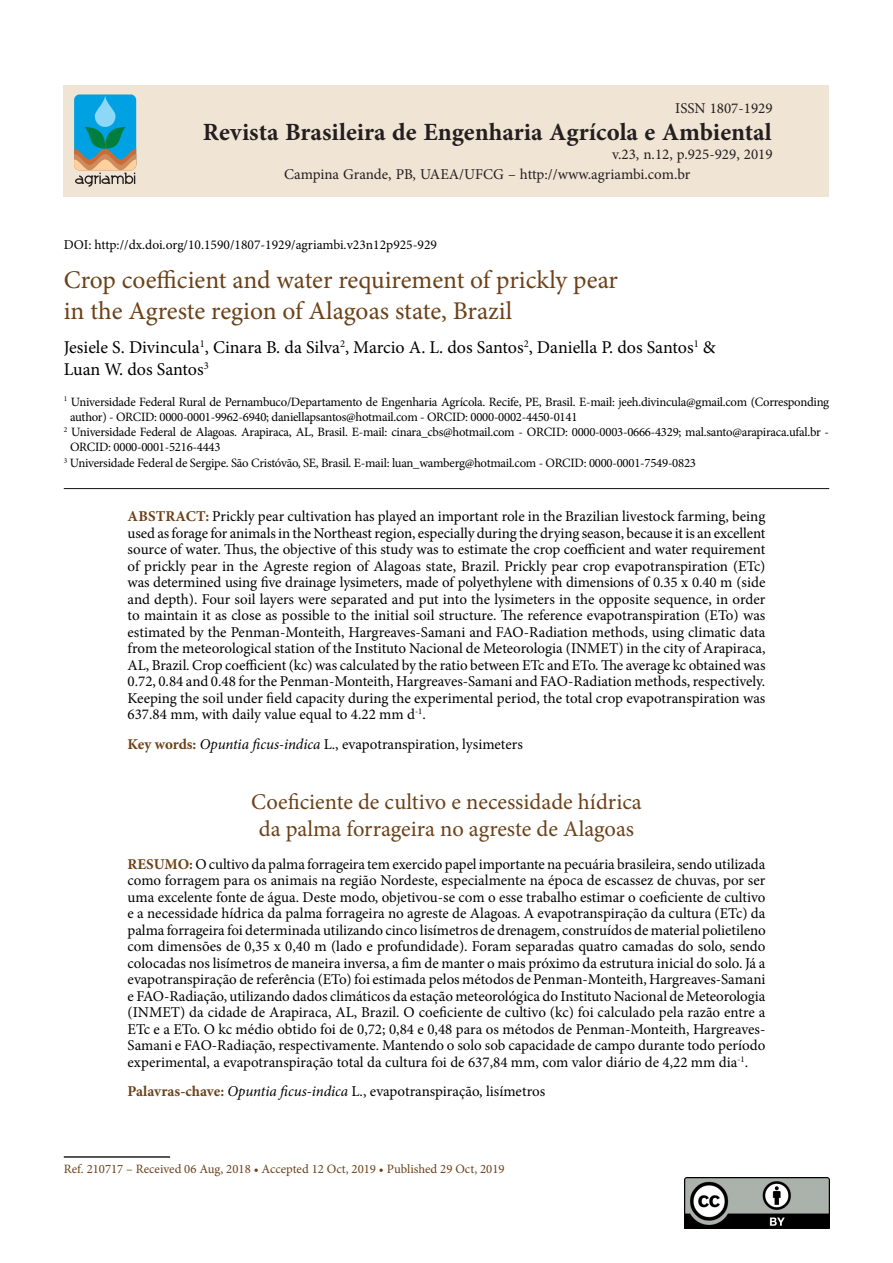
<style>
.page{position:relative;width:893px;height:1263px;background:#fff}
.page>*{position:absolute;margin:0;border:0;box-sizing:border-box;transform-origin:0 0}
.Titulo_RBEAA{font:25.5px "Minion Pro";color:#6c4118}
.Corpo_do_Texto{font:700 24.75px "Minion Pro";letter-spacing:-.005em;color:#231f20}
.Texto_Resumo_RBEAA{font:22.5px "Minion Pro";color:#6c4118}
.Autores_RBEAA{font:18px "Minion Pro";color:#000}
.Texto_Resumo_RBEAA-2{font:15px/16.5px "Minion Pro";color:#000;text-align:justify}
.Corpo_do_Texto-2{font:15px "Minion Pro";color:#231f20}
.t1{font:13.5px "Minion Pro";color:#000}
.t2{font:12.75px/15.3px "Minion Pro";letter-spacing:-.02em;color:#000}
.t3{font:12.75px "Minion Pro";color:#6c4118}
.s1{font-weight:700;color:#6c4118}
.s2{font-style:italic}
</style>
<div class="page">
<div style="left:64px;top:85px;width:765px;height:111px;background:#f0e4d4"></div>
<svg style="left:74px;top:94px;width:62px;height:93px;background:#54a3b5"></svg>
<hr style="left:64px;top:488px;width:765px;height:1px;background:#231f20">
<hr style="left:64px;top:1156px;width:106px;height:2px;background:#231f20">
<img style="left:684px;top:1178px;width:145px;height:51px">
<p class="Corpo_do_Texto-2" style="left:675px;top:99px;width:99px">ISSN 1807-1929</p>
<p class="Corpo_do_Texto-2" style="left:612px;top:145px;width:162px">v.23, n.12, p.925-929, 2019</p>
<p class="Corpo_do_Texto" style="left:203px;top:115px;width:570px">Revista Brasileira de Engenharia Agrícola e Ambiental</p>
<p class="Corpo_do_Texto-2" style="left:284px;top:164px;width:408px">Campina Grande, PB, UAEA/UFCG – http://www.agriambi.com.br</p>
<p class="t1" style="left:64px;top:235px;width:375px">DOI: http://dx.doi.org/10.1590/1807-1929/agriambi.v23n12p925-929</p>
<p class="Titulo_RBEAA" style="left:64px;top:263px;width:556px">Crop coefficient and water requirement of prickly pear</p>
<p class="Titulo_RBEAA" style="left:64px;top:294px;width:450px">in the Agreste region of Alagoas state, Brazil</p>
<p class="Autores_RBEAA" style="left:64px;top:336px;width:653px">Jesiele S. Divincula<sup>1</sup>, Cinara B. da Silva<sup>2</sup>, Marcio A. L. dos Santos<sup>2</sup>, Daniella P. dos Santos<sup>1</sup> &amp;</p>
<p class="Autores_RBEAA" style="left:64px;top:357px;width:147px">Luan W. dos Santos<sup>3</sup></p>
<p class="t2" style="left:70px;top:394px;width:761px;text-indent:-6px"><sup>1</sup> Universidade Federal Rural de Pernambuco/Departamento de Engenharia Agrícola. Recife, PE, Brasil. E-mail: jeeh.divincula@gmail.com (Corresponding author) - ORCID: 0000-0001-9962-6940; daniellapsantos@hotmail.com - ORCID: 0000-0002-4450-0141</p>
<p class="t2" style="left:70px;top:424px;width:760px;text-indent:-6px"><sup>2</sup> Universidade Federal de Alagoas. Arapiraca, AL, Brasil. E-mail: cinara_cbs@hotmail.com - ORCID: 0000-0003-0666-4329; mal.santo@arapiraca.ufal.br -<br>ORCID: 0000-0001-5216-4443</p>
<p class="t2" style="left:64px;top:455px;width:634px"><sup>3</sup> Universidade Federal de Sergipe. São Cristóvão, SE, Brasil. E-mail: luan_wamberg@hotmail.com - ORCID: 0000-0001-7549-0823</p>
<p class="Texto_Resumo_RBEAA-2" style="left:128px;top:508px;width:639px"><span class="s1">ABSTRACT:</span> Prickly pear cultivation has played an important role in the Brazilian livestock farming, being used as forage for animals in the Northeast region, especially during the drying season, because it is an excellent source of water. Thus, the objective of this study was to estimate the crop coefficient and water requirement of prickly pear in the Agreste region of Alagoas state, Brazil. Prickly pear crop evapotranspiration (ETc) was determined using five drainage lysimeters, made of polyethylene with dimensions of 0.35 x 0.40 m (side and depth). Four soil layers were separated and put into the lysimeters in the opposite sequence, in order to maintain it as close as possible to the initial soil structure. The reference evapotranspiration (ETo) was estimated by the Penman-Monteith, Hargreaves-Samani and FAO-Radiation methods, using climatic data from the meteorological station of the Instituto Nacional de Meteorologia (INMET) in the city of Arapiraca, AL, Brazil. Crop coefficient (kc) was calculated by the ratio between ETc and ETo. The average kc obtained was 0.72, 0.84 and 0.48 for the Penman-Monteith, Hargreaves-Samani and FAO-Radiation methods, respectively.<br>Keeping the soil under field capacity during the experimental period, the total crop evapotranspiration was 637.84 mm, with daily value equal to 4.22 mm d<sup>-1</sup>.</p>
<p class="Texto_Resumo_RBEAA-2" style="left:128px;top:735px;width:397px"><span class="s1">Key words:</span> <span class="s2">Opuntia ficus-indica</span> L., evapotranspiration, lysimeters</p>
<p class="Texto_Resumo_RBEAA" style="left:251px;top:786px;width:392px">Coeficiente de cultivo e necessidade hídrica</p>
<p class="Texto_Resumo_RBEAA" style="left:259px;top:813px;width:377px">da palma forrageira no agreste de Alagoas</p>
<p class="Texto_Resumo_RBEAA-2" style="left:128px;top:855px;width:640px"><span class="s1">RESUMO:</span> O cultivo da palma forrageira tem exercido papel importante na pecuária brasileira, sendo utilizada como forragem para os animais na região Nordeste, especialmente na época de escassez de chuvas, por ser uma excelente fonte de água. Deste modo, objetivou-se com o esse trabalho estimar o coeficiente de cultivo e a necessidade hídrica da palma forrageira no agreste de Alagoas. A evapotranspiração da cultura (ETc) da palma forrageira foi determinada utilizando cinco lisímetros de drenagem, construídos de material polietileno com dimensões de 0,35 x 0,40 m (lado e profundidade). Foram separadas quatro camadas do solo, sendo colocadas nos lisímetros de maneira inversa, a fim de manter o mais próximo da estrutura inicial do solo. Já a evapotranspiração de referência (ETo) foi estimada pelos métodos de Penman-Monteith, Hargreaves-Samani e FAO-Radiação, utilizando dados climáticos da estação meteorológica do Instituto Nacional de Meteorologia (INMET) da cidade de Arapiraca, AL, Brazil. O coeficiente de cultivo (kc) foi calculado pela razão entre a ETc e a ETo. O kc médio obtido foi de 0,72; 0,84 e 0,48 para os métodos de Penman-Monteith, Hargreaves-Samani e FAO-Radiação, respectivamente. Mantendo o solo sob capacidade de campo durante todo período experimental, a evapotranspiração total da cultura foi de 637,84 mm, com valor diário de 4,22 mm dia<sup>-1</sup>.</p>
<p class="Texto_Resumo_RBEAA-2" style="left:128px;top:1083px;width:419px"><span class="s1">Palavras-chave:</span> <span class="s2">Opuntia ficus-indica</span> L., evapotranspiração, lisímetros</p>
<p class="t3" style="left:64px;top:1160px;width:442px">Ref. 210717 – Received 06 Aug, 2018 • Accepted 12 Oct, 2019 • Published 29 Oct, 2019</p>
</div>
